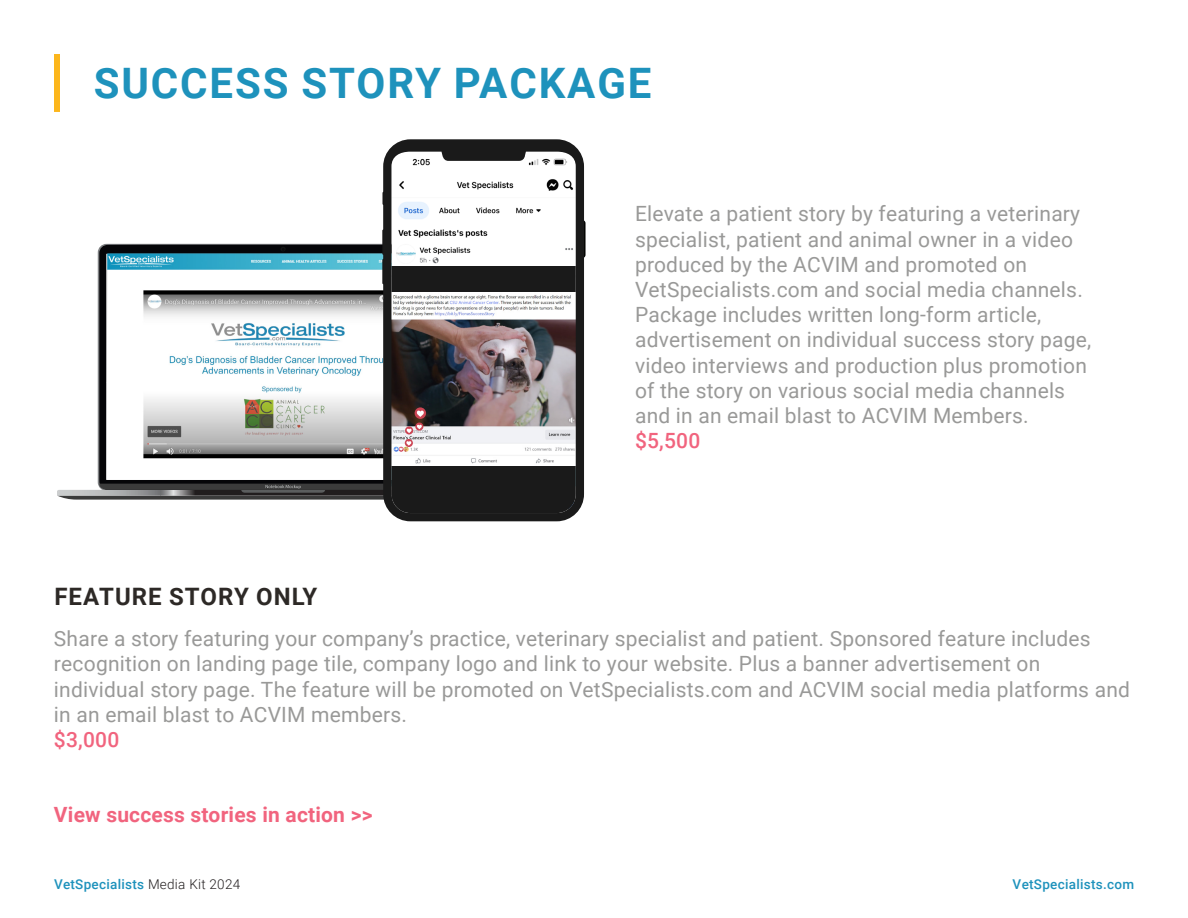
<style>
.page{position:relative;width:1188px;height:918px;background:#fff}
.page>*{position:absolute;margin:0;border:0;box-sizing:border-box;transform-origin:0 0}
.t1{font:700 42px "Roboto";letter-spacing:.045em;color:#1e92bc}
.t2{font:700 24px "Roboto";letter-spacing:.045em;color:#2d2926}
.t3{font:21px/25.2px "Roboto";letter-spacing:.01em;color:#999998}
.t4{font:700 21px "Roboto";letter-spacing:.01em;color:#f1647e}
.t5{font:500 21px "Roboto";color:#f1647e}
.t6{font:500 13.5px "Roboto";letter-spacing:.02em;color:#1e92bc}
.s1{font-weight:500;color:#f1647e}
.s2{font-weight:300;color:#231f20}
</style>
<div class="page">
<svg style="left:99px;top:245px;width:284px;height:239px;background:#0f1012"></svg>
<svg style="left:280px;top:247px;width:6px;height:5px"></svg>
<svg style="left:57px;top:484px;width:326px;height:16px;background:#5b5a5b"></svg>
<img style="left:107px;top:253px;width:275px;height:17px">
<svg style="left:107px;top:270px;width:276px;height:210px"></svg>
<img style="left:141px;top:288px;width:242px;height:171px">
<div style="left:54px;top:54px;width:6px;height:58px;background:#fcb61c"></div>
<svg style="left:382px;top:229px;width:1px;height:55px"></svg>
<svg style="left:382px;top:192px;width:1px;height:13px"></svg>
<svg style="left:584px;top:220px;width:2px;height:38px"></svg>
<svg style="left:383px;top:139px;width:201px;height:382px"></svg>
<svg style="left:405px;top:439px;width:8px;height:8px"></svg>
<svg style="left:406px;top:441px;width:5px;height:5px"></svg>
<svg style="left:405px;top:426px;width:8px;height:9px"></svg>
<svg style="left:415px;top:423px;width:8px;height:8px"></svg>
<svg style="left:407px;top:425px;width:15px;height:8px"></svg>
<svg style="left:415px;top:407px;width:11px;height:12px"></svg>
<svg style="left:417px;top:411px;width:7px;height:6px"></svg>
<p class="t1" style="left:94px;top:54px;width:559px">SUCCESS STORY PACKAGE</p>
<p class="t2" style="left:54px;top:579px;width:265px">FEATURE STORY ONLY</p>
<p class="t3" style="left:635px;top:201px;width:458px">Elevate a patient story by featuring a veterinary specialist, patient and animal owner in a video produced by the ACVIM and promoted on VetSpecialists.com and social media channels.<br>Package includes written long-form article, advertisement on individual success story page, video interviews and production plus promotion of the story on various social media channels and in an email blast to ACVIM Members. <span class="s1">$5,500</span></p>
<p class="t3" style="left:54px;top:625px;width:1078px">Share a story featuring your company’s practice, veterinary specialist and patient. Sponsored feature includes recognition on landing page tile, company logo and link to your website. Plus a banner advertisement on individual story page. The feature will be promoted on VetSpecialists.com and ACVIM social media platforms and in an email blast to ACVIM members.</p>
<p class="t5" style="left:54px;top:725px;width:67px">$3,000</p>
<p class="t4" style="left:54px;top:800px;width:320px">View success stories in action &gt;&gt;</p>
<p class="t6" style="left:54px;top:874px;width:188px">VetSpecialists <span class="s2">Media Kit 2024</span></p>
<p class="t6" style="left:1013px;top:874px;width:123px">VetSpecialists.com</p>
</div>
